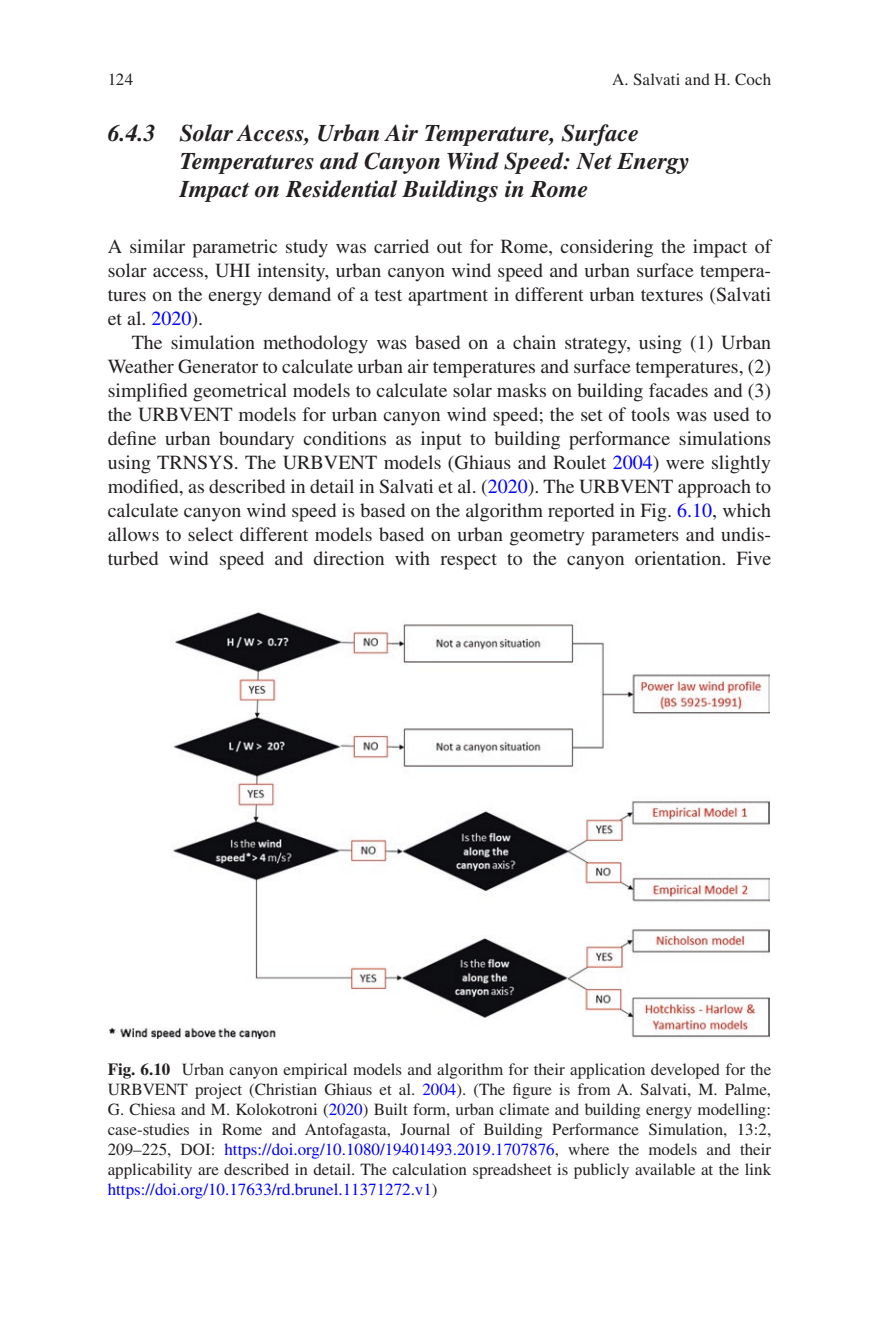
<style>
.page{position:relative;width:879px;height:1333px;background:#fff}
.page>*{position:absolute;margin:0;border:0;box-sizing:border-box;transform-origin:0 0}
.t1{font:italic 700 24px/28px "Times LT Std";color:#231f20}
.t2{font:20px/24px "Times LT Std";color:#231f20;text-align:justify}
.t3{font:17px/20px "Times LT Std";color:#231f20;text-align:justify}
.t4{font:17px "Times LT Std Roman 2";letter-spacing:.005em;color:#231f20}
.s1{color:#00f}
.s2{font-weight:700}
</style>
<div class="page">
<img style="left:109px;top:612px;width:661px;height:426px">
<p class="t4" style="left:612px;top:70px;width:160px">A. Salvati and H. Coch</p>
<p class="t3" style="left:108px;top:69px;width:27px">124</p>
<p class="t1" style="left:180px;top:118px;width:511px;text-indent:-72px">6.4.3 Solar Access, Urban Air Temperature, Surface<br>Temperatures and Canyon Wind Speed: Net Energy<br>Impact on Residential Buildings in Rome</p>
<p class="t2" style="left:108px;top:234px;width:665px">A similar parametric study was carried out for Rome, considering the impact of solar access, UHI intensity, urban canyon wind speed and urban surface tempera&shy;tures on the energy demand of a test apartment in different urban textures (Salvati et al. <span class="s1">2020</span>).</p>
<p class="t2" style="left:108px;top:330px;width:665px;text-indent:24px">The simulation methodology was based on a chain strategy, using (1) Urban Weather Generator to calculate urban air temperatures and surface temperatures, (2) simplified geometrical models to calculate solar masks on building facades and (3) the URBVENT models for urban canyon wind speed; the set of tools was used to define urban boundary conditions as input to building performance simulations using TRNSYS. The URBVENT models (Ghiaus and Roulet <span class="s1">2004</span>) were slightly modified, as described in detail in Salvati et al. (<span class="s1">2020</span>). The URBVENT approach to calculate canyon wind speed is based on the algorithm reported in Fig. <span class="s1">6.10</span>, which allows to select different models based on urban geometry parameters and undis&shy;turbed wind speed and direction with respect to the canyon orientation. Five</p>
<p class="t3" style="left:108px;top:1058px;width:665px"><span class="s2">Fig. 6.10</span> Urban canyon empirical models and algorithm for their application developed for the URBVENT project (Christian Ghiaus et al. <span class="s1">2004</span>). (The figure is from A. Salvati, M. Palme, G. Chiesa and M. Kolokotroni (<span class="s1">2020</span>) Built form, urban climate and building energy modelling: case-studies in Rome and Antofagasta, Journal of Building Performance Simulation, 13:2, 209–225, DOI: <span class="s1">https://doi.org/10.1080/19401493.2019.1707876</span>, where the models and their applicability are described in detail. The calculation spreadsheet is publicly available at the link <span class="s1">https://doi.org/10.17633/rd.brunel.11371272.v1</span>)</p>
</div>
